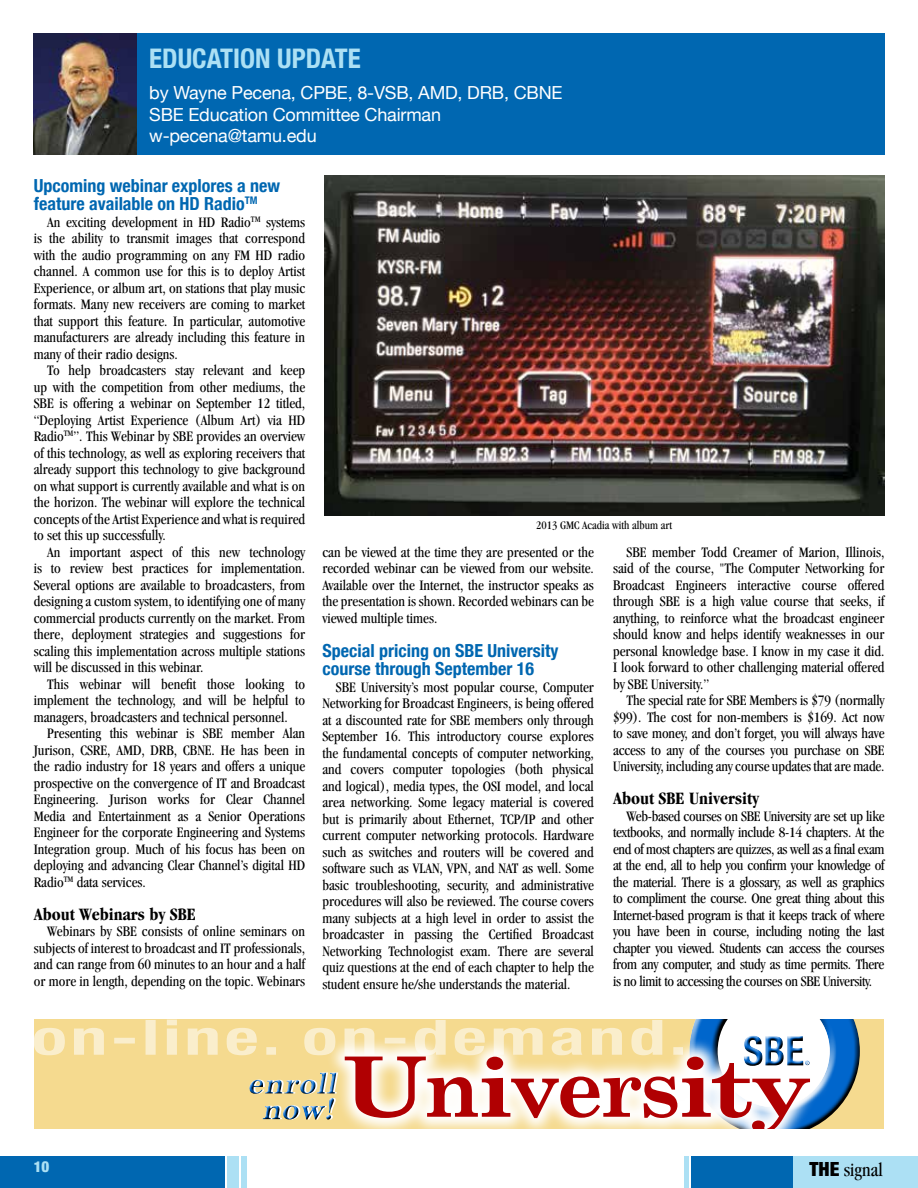
<style>
.page{position:relative;width:918px;height:1188px;background:#fff}
.page>*{position:absolute;margin:0;border:0;box-sizing:border-box;transform-origin:0 0}
.t1{font:700 condensed 27px "Helvetica Neue";color:#ace0f4}
.t2{font:condensed 19.5px "Garamond";color:#000}
.t3{font:700 condensed 18px/18px "Helvetica Neue";color:#0067b1}
.t4{font:18px/21.6px "Helvetica Neue";letter-spacing:-.01em;color:#fff}
.t5{font:700 condensed 18px "Garamond";color:#000}
.t6{font:condensed 15px/16.5px "Garamond";color:#000;text-align:justify}
.t7{font:900 condensed 15px "Helvetica Neue";color:#ace0f4}
.t8{font:condensed 12px "Garamond";color:#000}
.s1{font-family:"Helvetica Neue";font-weight:900}
</style>
<div class="page">
<div style="left:691px;top:1156px;width:102px;height:32px;background:#0067b1"></div>
<div style="left:0;top:1156px;width:224px;height:32px;background:#0067b1"></div>
<div style="left:228px;top:1156px;width:11px;height:32px;background:#ace0f4"></div>
<div style="left:242px;top:1156px;width:5px;height:32px;background:#ace0f4"></div>
<hr style="left:684px;top:1156px;width:4px;height:32px;background:#ace0f4">
<div style="left:793px;top:1156px;width:125px;height:32px;background:#ace0f4"></div>
<img style="left:34px;top:33px;width:103px;height:122px">
<div style="left:137px;top:33px;width:748px;height:122px;background:#0067b1"></div>
<img style="left:324px;top:175px;width:561px;height:340px">
<div style="left:35px;top:1020px;width:849px;height:109px;background:#f5da8f"></div>
<svg style="left:34px;top:1020px;width:826px;height:109px"></svg>
<div style="left:803px;top:1059px;width:9px;height:7px;background:#fff"></div>
<svg style="left:803px;top:1060px;width:7px;height:6px"></svg>
<h1 class="t1" style="left:149px;top:42px;width:213px">EDUCATION UPDATE</h1>
<p class="t4" style="left:149px;top:81px;width:415px">by Wayne Pecena, CPBE, 8-VSB, AMD, DRB, CBNE<br>SBE Education Committee Chairman w-pecena@tamu.edu</p>
<p class="t3" style="left:34px;top:177px;width:248px">Upcoming webinar explores a new feature available on HD Radio<sup>TM</sup></p>
<p class="t6" style="left:34px;top:214px;width:273px;text-indent:13px">An exciting development in HD Radio<sup>TM</sup> systems is the ability to transmit images that correspond with the audio programming on any FM HD radio channel. A common use for this is to deploy Artist Experience, or album art, on stations that play music formats. Many new receivers are coming to market that support this feature. In particular, automotive manufacturers are already including this feature in many of their radio designs.</p>
<p class="t6" style="left:34px;top:362px;width:273px;text-indent:14px">To help broadcasters stay relevant and keep up with the competition from other mediums, the SBE is offering a webinar on September 12 titled, “Deploying Artist Experience (Album Art) via HD Radio<sup>TM</sup>”. This Webinar by SBE provides an overview of this technology, as well as exploring receivers that already support this technology to give background on what support is currently available and what is on the horizon. The webinar will explore the technical concepts of the Artist Experience and what is required to set this up successfully.</p>
<p class="t6" style="left:34px;top:544px;width:273px;text-indent:14px">An important aspect of this new technology is to review best practices for implementation.<br>Several options are available to broadcasters, from designing a custom system, to identifying one of many commercial products currently on the market. From there, deployment strategies and suggestions for scaling this implementation across multiple stations will be discussed in this webinar.</p>
<p class="t6" style="left:34px;top:676px;width:273px;text-indent:14px">This webinar will benefit those looking to implement the technology, and will be helpful to managers, broadcasters and technical personnel.</p>
<p class="t6" style="left:34px;top:725px;width:273px;text-indent:14px">Presenting this webinar is SBE member Alan Jurison, CSRE, AMD, DRB, CBNE. He has been in the radio industry for 18 years and offers a unique prospective on the convergence of IT and Broadcast Engineering. Jurison works for Clear Channel Media and Entertainment as a Senior Operations Engineer for the corporate Engineering and Systems Integration group. Much of his focus has been on deploying and advancing Clear Channel’s digital HD Radio<sup>TM</sup> data services.</p>
<p class="t5" style="left:34px;top:904px;width:164px">About Webinars by SBE</p>
<p class="t6" style="left:34px;top:923px;width:273px;text-indent:14px">Webinars by SBE consists of online seminars on subjects of interest to broadcast and IT professionals, and can range from 60 minutes to an hour and a half or more in length, depending on the topic. Webinars</p>
<p class="t8" style="left:536px;top:519px;width:137px">2013 GMC Acadia with album art</p>
<p class="t6" style="left:613px;top:543px;width:273px;text-indent:14px">SBE member Todd Creamer of Marion, Illinois, said of the course, "The Computer Networking for Broadcast Engineers interactive course offered through SBE is a high value course that seeks, if anything, to reinforce what the broadcast engineer should know and helps identify weaknesses in our personal knowledge base. I know in my case it did.<br>I look forward to other challenging material offered by SBE University.”</p>
<p class="t6" style="left:613px;top:692px;width:273px;text-indent:14px">The special rate for SBE Members is $79 (normally $99). The cost for non-members is $169. Act now to save money, and don’t forget, you will always have access to any of the courses you purchase on SBE University, including any course updates that are made.</p>
<p class="t5" style="left:613px;top:788px;width:148px">About SBE University</p>
<p class="t6" style="left:613px;top:807px;width:273px;text-indent:14px">Web-based courses on SBE University are set up like textbooks, and normally include 8-14 chapters. At the end of most chapters are quizzes, as well as a final exam at the end, all to help you confirm your knowledge of the material. There is a glossary, as well as graphics to compliment the course. One great thing about this Internet-based program is that it keeps track of where you have been in course, including noting the last chapter you viewed. Students can access the courses from any computer, and study as time permits. There is no limit to accessing the courses on SBE University.</p>
<p class="t6" style="left:322px;top:543px;width:273px">can be viewed at the time they are presented or the recorded webinar can be viewed from our website.<br>Available over the Internet, the instructor speaks as the presentation is shown. Recorded webinars can be viewed multiple times.</p>
<p class="t3" style="left:322px;top:641px;width:238px">Special pricing on SBE University course through September 16</p>
<p class="t6" style="left:322px;top:678px;width:273px;text-indent:14px">SBE University’s most popular course, Computer Networking for Broadcast Engineers, is being offered at a discounted rate for SBE members only through September 16. This introductory course explores the fundamental concepts of computer networking, and covers computer topologies (both physical and logical), media types, the OSI model, and local area networking. Some legacy material is covered but is primarily about Ethernet, TCP/IP and other current computer networking protocols. Hardware such as switches and routers will be covered and software such as VLAN, VPN, and NAT as well. Some basic troubleshooting, security, and administrative procedures will also be reviewed. The course covers many subjects at a high level in order to assist the broadcaster in passing the Certified Broadcast Networking Technologist exam. There are several quiz questions at the end of each chapter to help the student ensure he/she understands the material.</p>
<p class="t7" style="left:34px;top:1157px;width:17px">10</p>
<h2 class="t2" style="left:810px;top:1159px;width:75px"><span class="s1">THE</span> signal</h2>
</div>
